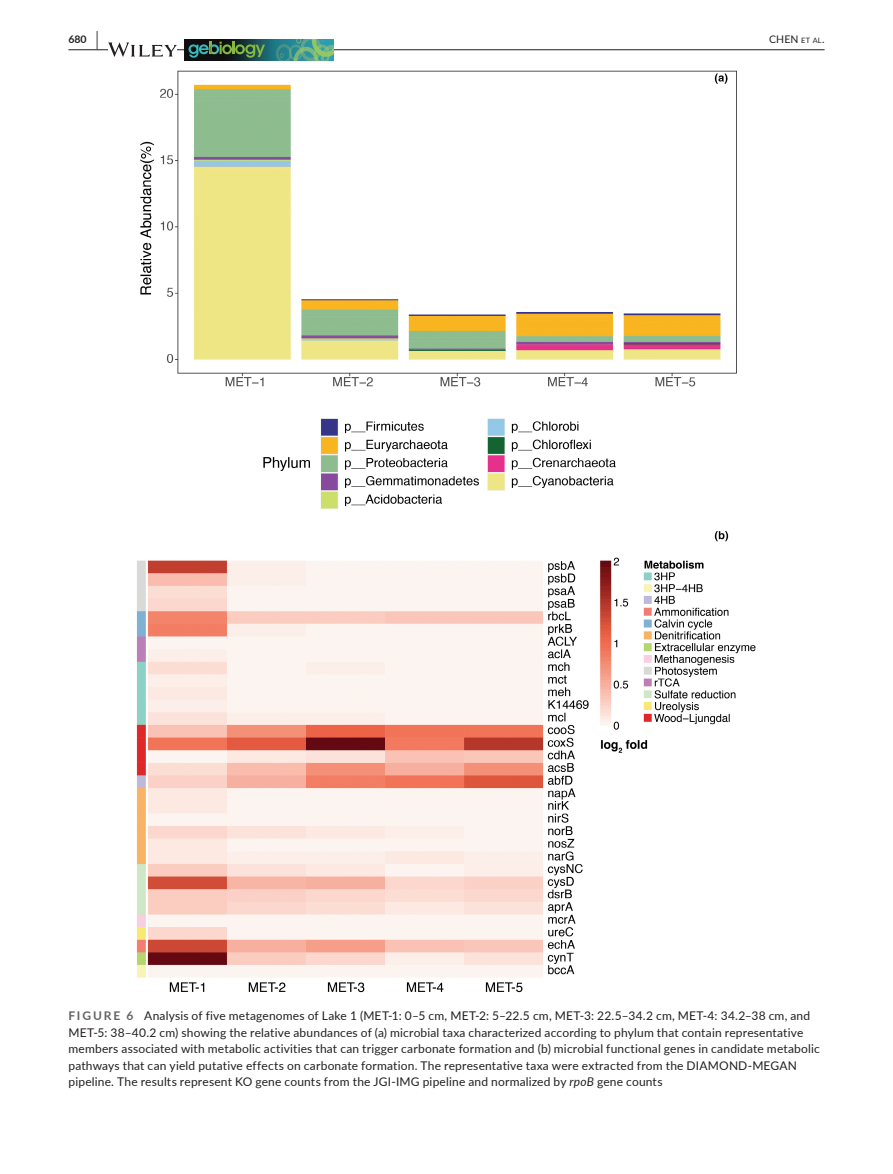
<style>
.page{position:relative;width:893px;height:1174px;background:#fff}
.page>*{position:absolute;margin:0;border:0;box-sizing:border-box;transform-origin:0 0}
.t1{font:12px/16.5px "Lato";letter-spacing:.015em;color:#231f20}
.t2{font:10.5px "Lato";color:#231f20}
.t3{font:700 10.5px "Lato";color:#231f20}
.s1{font-size:19.5px}
.s2{font-size:7.35px}
.s3{font-weight:700;color:#636366}
.s4{font-style:italic}
</style>
<div class="page">
<hr style="left:68px;top:49px;width:756px;height:1px;background:#231f20">
<svg style="left:108px;top:42px;width:69px;height:15px"></svg>
<img style="left:185px;top:39px;width:148px;height:21px">
<svg style="left:189px;top:42px;width:76px;height:16px"></svg>
<img style="left:137px;top:70px;width:619px;height:922px">
<p class="t3" style="left:68px;top:31px;width:31px">680 <span class="s1">|</span></p>
<p class="t2" style="left:769px;top:31px;width:57px">CHEN <span class="s2">et al</span>.</p>
<p class="t1" style="left:68px;top:1007px;width:753px"><span class="s3">FIGURE 6</span> Analysis of five metagenomes of Lake 1 (MET-1: 0–5 cm, MET-2: 5–22.5 cm, MET-3: 22.5–34.2 cm, MET-4: 34.2–38 cm, and MET-5: 38–40.2 cm) showing the relative abundances of (a) microbial taxa characterized according to phylum that contain representative members associated with metabolic activities that can trigger carbonate formation and (b) microbial functional genes in candidate metabolic pathways that can yield putative effects on carbonate formation. The representative taxa were extracted from the DIAMOND-MEGAN pipeline. The results represent KO gene counts from the JGI-IMG pipeline and normalized by <span class="s4">rpoB</span> gene counts</p>
</div>
